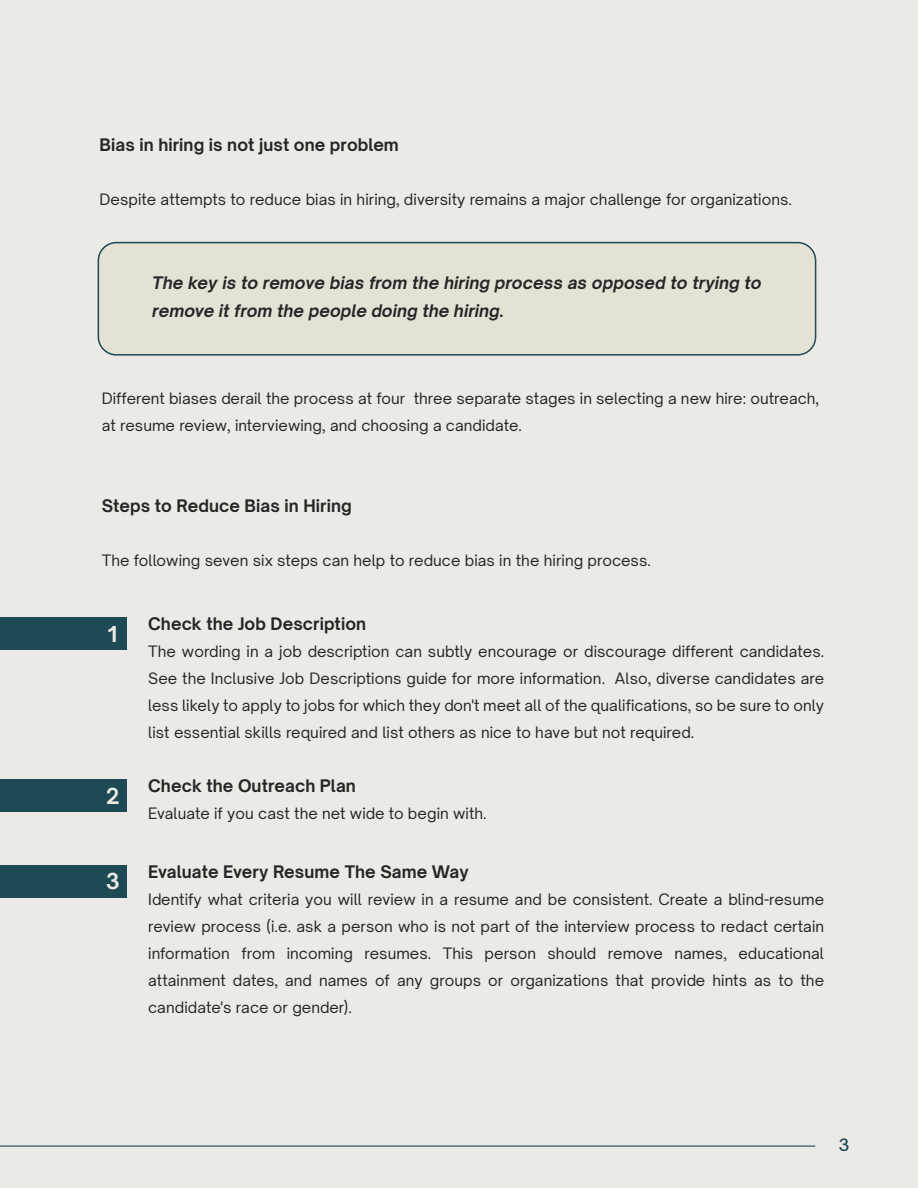
<style>
.page{position:relative;width:918px;height:1188px;background:#eceae6}
.page>*{position:absolute;margin:0;border:0;box-sizing:border-box;transform-origin:0 0}
.t1{font:700 21px "Open Sauce One";color:#eceae6}
.t2{font:700 16.5px "Open Sauce One";letter-spacing:.005em;color:#262626}
.t3{font:italic 700 16.5px/28.5px "Open Sauce One";letter-spacing:.005em;color:#262626}
.t4{font:500 16.5px "Open Sauce One";color:#1d4a55}
.t5{font:15px/27px "Open Sauce One";letter-spacing:.005em;color:#262626;text-align:justify}
</style>
<div class="page">
<hr style="left:0;top:1146px;width:815px;height:1px;background:#1d4a55">
<div style="left:98px;top:243px;width:718px;height:112px;background:#e6e1d5;border-radius:18px"></div>
<div style="left:98px;top:242px;width:718px;height:114px;border:2px solid #1d4a55;border-radius:18px"></div>
<div style="left:0;top:618px;width:126px;height:32px;background:#1d4a55"></div>
<div style="left:0;top:780px;width:126px;height:32px;background:#1d4a55"></div>
<div style="left:0;top:865px;width:126px;height:32px;background:#1d4a55"></div>
<p class="t2" style="left:100px;top:134px;width:301px">Bias in hiring is not just one problem</p>
<p class="t5" style="left:100px;top:186px;width:694px">Despite attempts to reduce bias in hiring, diversity remains a major challenge for organizations.</p>
<p class="t3" style="left:152px;top:268px;width:611px">The key is to remove bias from the hiring process as opposed to trying to remove it from the people doing the hiring.</p>
<p class="t5" style="left:102px;top:385px;width:719px">Different biases derail the process at four three separate stages in selecting a new hire: outreach, at resume review, interviewing, and choosing a candidate.</p>
<p class="t2" style="left:102px;top:495px;width:252px">Steps to Reduce Bias in Hiring</p>
<p class="t5" style="left:102px;top:547px;width:551px">The following seven six steps can help to reduce bias in the hiring process.</p>
<h1 class="t1" style="left:106px;top:620px;width:15px">1</h1>
<h1 class="t1" style="left:106px;top:783px;width:15px">2</h1>
<h1 class="t1" style="left:106px;top:868px;width:15px">3</h1>
<p class="t2" style="left:148px;top:613px;width:219px">Check the Job Description</p>
<p class="t5" style="left:148px;top:638px;width:677px">The wording in a job description can subtly encourage or discourage different candidates.<br>See the Inclusive Job Descriptions guide for more information. Also, diverse candidates are less likely to apply to jobs for which they don't meet all of the qualifications, so be sure to only list essential skills required and list others as nice to have but not required.</p>
<p class="t2" style="left:148px;top:775px;width:209px">Check the Outreach Plan</p>
<p class="t5" style="left:148px;top:800px;width:340px">Evaluate if you cast the net wide to begin with.</p>
<p class="t2" style="left:148px;top:861px;width:322px">Evaluate Every Resume The Same Way</p>
<p class="t5" style="left:148px;top:885px;width:677px">Identify what criteria you will review in a resume and be consistent. Create a blind-resume review process (i.e. ask a person who is not part of the interview process to redact certain information from incoming resumes. This person should remove names, educational attainment dates, and names of any groups or organizations that provide hints as to the candidate's race or gender).</p>
<p class="t4" style="left:839px;top:1134px;width:12px">3</p>
</div>
